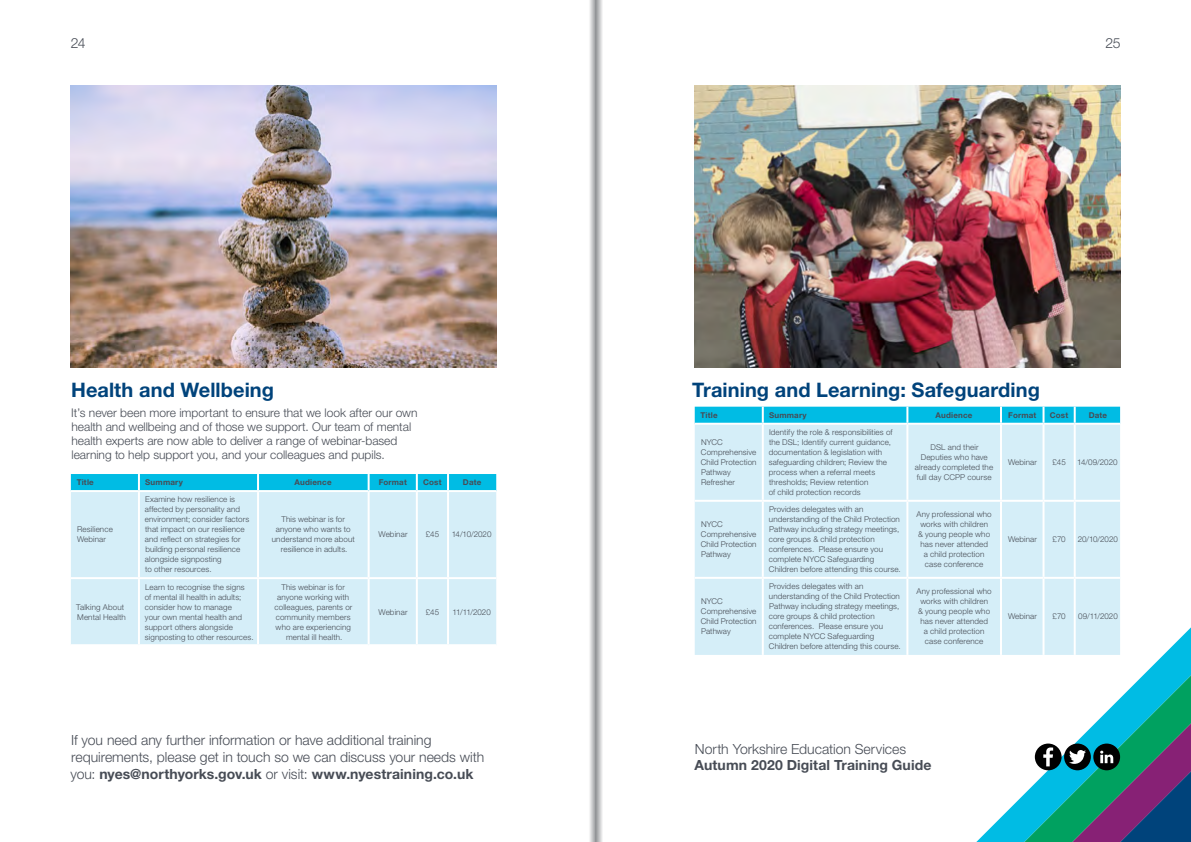
<style>
.page{position:relative;width:1191px;height:842px;background:#fff}
.page>*{position:absolute;margin:0;border:0;box-sizing:border-box;transform-origin:0 0}
.Tits{font:700 20px "Helvetica Neue LT Std";letter-spacing:.005em;color:#00437b}
.t1{font:300 14px/16.8px "Helvetica Neue LT Std";letter-spacing:-.005em;color:#474c55}
.t2{font:700 14px "Helvetica Neue LT Std";letter-spacing:.005em;color:#474c55}
.Body{font:300 12px/14px "Helvetica Neue LT Std";color:#474c55}
.Table_Text{font:300 8px/10px "Helvetica Neue LT Std";letter-spacing:.015em;color:#474c55}
.Table_Text-2{font:700 8px "Helvetica Neue LT Std";letter-spacing:.02em;color:#474c55}
.s1{font-weight:700}
</style>
<div class="page">
<svg style="left:590px;top:0;width:5px;height:842px;background:#c7c8c9"></svg>
<svg style="left:976px;top:627px;width:215px;height:215px"></svg>
<svg style="left:1013px;top:665px;width:178px;height:177px"></svg>
<svg style="left:595px;top:0;width:7px;height:842px;background:#b9babc"></svg>
<img style="left:694px;top:85px;width:426px;height:282px">
<div style="left:694px;top:425px;width:426px;height:230px;background:#d5eef8"></div>
<svg style="left:694px;top:407px;width:426px;height:16px;background:#0abee5"></svg>
<hr style="left:762px;top:425px;width:2px;height:75px;background:#fff">
<hr style="left:906px;top:425px;width:2px;height:75px;background:#fff">
<hr style="left:1000px;top:425px;width:2px;height:75px;background:#fff">
<hr style="left:1042px;top:425px;width:2px;height:75px;background:#fff">
<hr style="left:1073px;top:425px;width:2px;height:75px;background:#fff">
<hr style="left:694px;top:500px;width:69px;height:2px;background:#fff">
<hr style="left:763px;top:500px;width:144px;height:2px;background:#fff">
<hr style="left:762px;top:502px;width:2px;height:75px;background:#fff">
<hr style="left:907px;top:500px;width:94px;height:2px;background:#fff">
<hr style="left:906px;top:502px;width:2px;height:75px;background:#fff">
<hr style="left:1001px;top:500px;width:42px;height:2px;background:#fff">
<hr style="left:1000px;top:502px;width:2px;height:75px;background:#fff">
<hr style="left:1043px;top:500px;width:31px;height:2px;background:#fff">
<hr style="left:1042px;top:502px;width:2px;height:75px;background:#fff">
<hr style="left:1074px;top:500px;width:46px;height:2px;background:#fff">
<hr style="left:1073px;top:502px;width:2px;height:75px;background:#fff">
<hr style="left:694px;top:577px;width:69px;height:2px;background:#fff">
<hr style="left:763px;top:577px;width:144px;height:2px;background:#fff">
<hr style="left:762px;top:579px;width:2px;height:76px;background:#fff">
<hr style="left:907px;top:577px;width:94px;height:2px;background:#fff">
<hr style="left:906px;top:579px;width:2px;height:76px;background:#fff">
<hr style="left:1001px;top:577px;width:42px;height:2px;background:#fff">
<hr style="left:1000px;top:579px;width:2px;height:76px;background:#fff">
<hr style="left:1043px;top:577px;width:31px;height:2px;background:#fff">
<hr style="left:1042px;top:579px;width:2px;height:76px;background:#fff">
<hr style="left:1074px;top:577px;width:46px;height:2px;background:#fff">
<hr style="left:1073px;top:579px;width:2px;height:76px;background:#fff">
<div style="left:71px;top:492px;width:425px;height:152px;background:#d5eef8"></div>
<div style="left:71px;top:474px;width:425px;height:16px;background:#00bce4"></div>
<hr style="left:138px;top:492px;width:2px;height:85px;background:#fff">
<hr style="left:257px;top:492px;width:2px;height:85px;background:#fff">
<hr style="left:368px;top:492px;width:2px;height:85px;background:#fff">
<hr style="left:416px;top:492px;width:2px;height:85px;background:#fff">
<hr style="left:447px;top:492px;width:2px;height:85px;background:#fff">
<hr style="left:71px;top:577px;width:68px;height:2px;background:#fff">
<hr style="left:139px;top:577px;width:119px;height:2px;background:#fff">
<hr style="left:138px;top:579px;width:2px;height:65px;background:#fff">
<hr style="left:258px;top:577px;width:111px;height:2px;background:#fff">
<hr style="left:257px;top:579px;width:2px;height:65px;background:#fff">
<hr style="left:369px;top:577px;width:48px;height:2px;background:#fff">
<hr style="left:368px;top:579px;width:2px;height:65px;background:#fff">
<hr style="left:417px;top:577px;width:31px;height:2px;background:#fff">
<hr style="left:416px;top:579px;width:2px;height:65px;background:#fff">
<hr style="left:448px;top:577px;width:48px;height:2px;background:#fff">
<hr style="left:447px;top:579px;width:2px;height:65px;background:#fff">
<img style="left:71px;top:85px;width:425px;height:282px">
<h2 class="t1" style="left:71px;top:34px;width:16px">24</h2>
<h2 class="t1" style="left:1105px;top:34px;width:17px">25</h2>
<p class="Tits" style="left:71px;top:377px;width:204px">Health and Wellbeing</p>
<p class="Body" style="left:71px;top:405px;width:348px">It’s never been more important to ensure that we look after our own health and wellbeing and of those we support. Our team of mental health experts are now able to deliver a range of webinar-based learning to help support you, and your colleagues and pupils.</p>
<p class="Table_Text-2" style="left:77px;top:478px;width:19px">Title</p>
<p class="Table_Text-2" style="left:145px;top:478px;width:39px">Summary</p>
<p class="Table_Text-2" style="left:295px;top:478px;width:38px">Audience</p>
<p class="Table_Text-2" style="left:379px;top:478px;width:30px">Format</p>
<p class="Table_Text-2" style="left:423px;top:478px;width:20px">Cost</p>
<p class="Table_Text-2" style="left:463px;top:478px;width:20px">Date</p>
<p class="Table_Text" style="left:77px;top:524px;width:37px">Resilience<br>Webinar</p>
<p class="Table_Text" style="left:145px;top:494px;width:106px">Examine how resilience is affected by personality and environment; consider factors that impact on our resilience and reflect on strategies for building personal resilience alongside signposting<br>to other resources.</p>
<p class="Table_Text" style="left:272px;top:514px;width:85px;text-align:center">This webinar is for anyone who wants to understand more about resilience in adults.</p>
<p class="Table_Text" style="left:378px;top:529px;width:31px">Webinar</p>
<p class="Table_Text" style="left:426px;top:529px;width:15px">£45</p>
<p class="Table_Text" style="left:452px;top:529px;width:41px">14/10/2020</p>
<p class="Table_Text" style="left:76px;top:601px;width:51px">Talking About<br>Mental Health</p>
<p class="Table_Text" style="left:145px;top:581px;width:110px">Learn to recognise the signs<br>of mental ill health in adults; consider how to manage<br>your own mental health and support others alongside signposting to other resources.</p>
<p class="Table_Text" style="left:274px;top:581px;width:79px;text-align:center">This webinar is for anyone working with colleagues, parents or community members who are experiencing mental ill health.</p>
<p class="Table_Text" style="left:378px;top:606px;width:31px">Webinar</p>
<p class="Table_Text" style="left:426px;top:606px;width:15px">£45</p>
<p class="Table_Text" style="left:452px;top:606px;width:40px">11/11/2020</p>
<h2 class="t1" style="left:70px;top:731px;width:415px">If you need any further information or have additional training requirements, please get in touch so we can discuss your needs with you: <span class="s1">nyes@northyorks.gov.uk</span> or visit: <span class="s1">www.nyestraining.co.uk</span></h2>
<p class="Tits" style="left:692px;top:377px;width:349px">Training and Learning: Safeguarding</p>
<p class="Table_Text-2" style="left:700px;top:410px;width:19px">Title</p>
<p class="Table_Text-2" style="left:769px;top:410px;width:39px">Summary</p>
<p class="Table_Text-2" style="left:935px;top:410px;width:38px">Audience</p>
<p class="Table_Text-2" style="left:1008px;top:410px;width:30px">Format</p>
<p class="Table_Text-2" style="left:1049px;top:410px;width:20px">Cost</p>
<p class="Table_Text-2" style="left:1088px;top:410px;width:20px">Date</p>
<p class="Table_Text" style="left:701px;top:437px;width:57px">NYCC<br>Comprehensive<br>Child Protection<br>Pathway<br>Refresher</p>
<p class="Table_Text" style="left:768px;top:427px;width:125px">Identify the role &amp; responsibilities of the DSL; Identify current guidance, documentation &amp; legislation with safeguarding children; Review the process when a referral meets thresholds; Review retention<br>of child protection records</p>
<p class="Table_Text" style="left:915px;top:442px;width:80px;text-align:center">DSL and their<br>Deputies who have already completed the full day CCPP course</p>
<p class="Table_Text" style="left:1008px;top:457px;width:31px">Webinar</p>
<p class="Table_Text" style="left:1052px;top:457px;width:15px">£45</p>
<p class="Table_Text" style="left:1077px;top:457px;width:42px">14/09/2020</p>
<p class="Table_Text" style="left:701px;top:519px;width:57px">NYCC<br>Comprehensive<br>Child Protection<br>Pathway</p>
<p class="Table_Text" style="left:701px;top:596px;width:57px">NYCC<br>Comprehensive<br>Child Protection<br>Pathway</p>
<p class="Table_Text" style="left:768px;top:504px;width:134px">Provides delegates with an understanding of the Child Protection Pathway including strategy meetings, core groups &amp; child protection conferences. Please ensure you complete NYCC Safeguarding Children before attending this course.</p>
<p class="Table_Text" style="left:916px;top:509px;width:77px;text-align:center">Any professional who works with children<br>&amp; young people who has never attended<br>a child protection case conference</p>
<p class="Table_Text" style="left:768px;top:581px;width:134px">Provides delegates with an understanding of the Child Protection Pathway including strategy meetings, core groups &amp; child protection conferences. Please ensure you complete NYCC Safeguarding Children before attending this course.</p>
<p class="Table_Text" style="left:916px;top:586px;width:77px;text-align:center">Any professional who works with children<br>&amp; young people who has never attended<br>a child protection case conference</p>
<p class="Table_Text" style="left:1008px;top:534px;width:31px">Webinar</p>
<p class="Table_Text" style="left:1052px;top:534px;width:15px">£70</p>
<p class="Table_Text" style="left:1077px;top:534px;width:42px">20/10/2020</p>
<p class="Table_Text" style="left:1008px;top:611px;width:31px">Webinar</p>
<p class="Table_Text" style="left:1052px;top:611px;width:15px">£70</p>
<p class="Table_Text" style="left:1078px;top:611px;width:41px">09/11/2020</p>
<h2 class="t1" style="left:695px;top:740px;width:213px">North Yorkshire Education Services</h2>
<h2 class="t2" style="left:694px;top:757px;width:238px">Autumn 2020 Digital Training Guide</h2>
</div>
